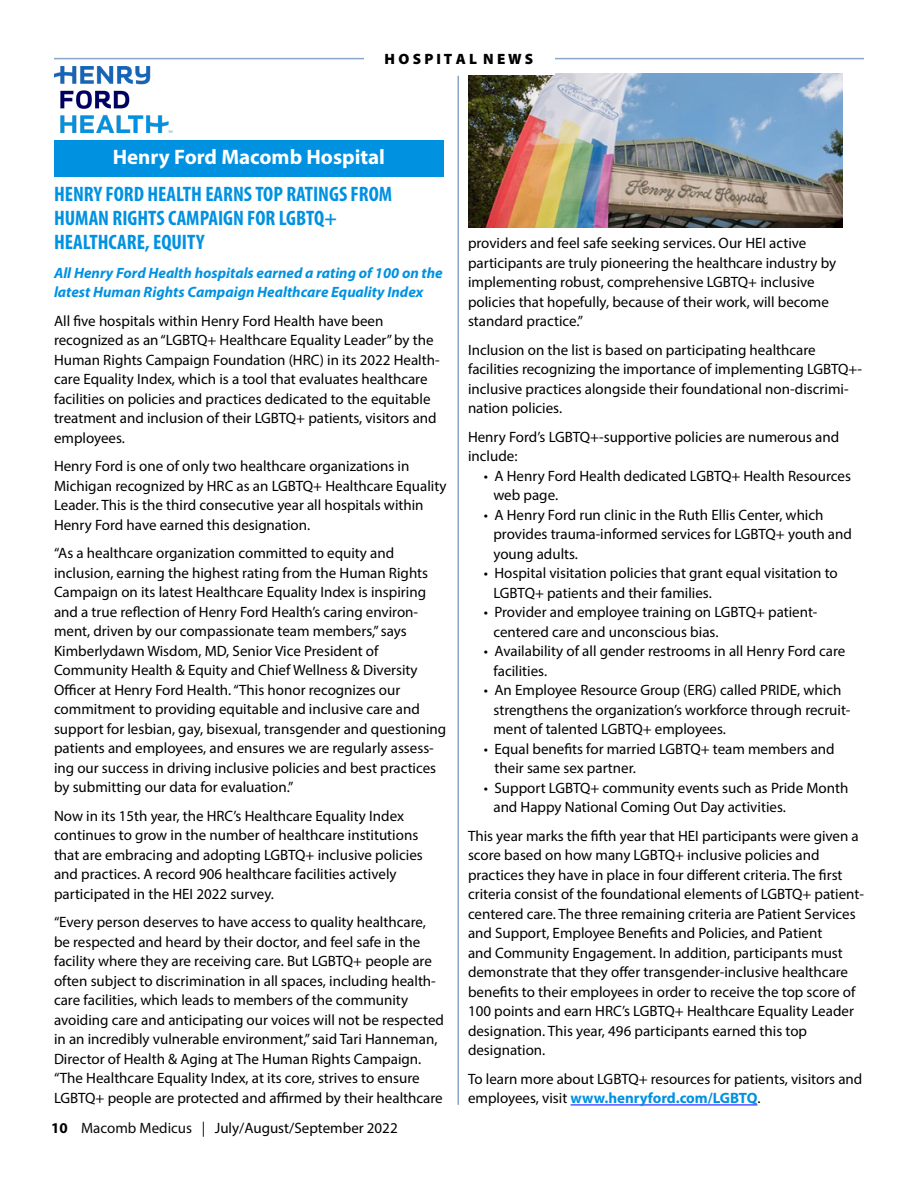
<style>
.page{position:relative;width:918px;height:1188px;background:#fff}
.page>*{position:absolute;margin:0;border:0;box-sizing:border-box;transform-origin:0 0}
.t1{font:700 condensed 21px "Myriad Pro";color:#0091e1}
.t2{font:700 21px "Myriad Pro";color:#fff}
.t3{font:15px/19.5px "Myriad Pro";color:#000}
.t4{font:italic 700 15px/19.5px "Myriad Pro";color:#0091e1}
.t5{font:900 15px "Myriad Pro";color:#000}
.s1{font-weight:700}
.s2{color:#0b0a0b}
.s3{font-weight:700;color:#0091e1}
</style>
<div class="page">
<img style="left:468px;top:74px;width:374px;height:153px">
<hr style="left:54px;top:58px;width:810px;height:1px;background:#89a7c8">
<div style="left:364px;top:55px;width:191px;height:20px;background:#fff"></div>
<div style="left:54px;top:141px;width:390px;height:36px;background:#0091e1"></div>
<img style="left:54px;top:66px;width:118px;height:67px">
<hr style="left:458px;top:76px;width:1px;height:1029px;background:#89a7c8">
<hr style="left:571px;top:1105px;width:186px;height:1px;background:#00f">
<p class="t5" style="left:385px;top:49px;width:150px">H O S P I T A L N E W S</p>
<p class="t2" style="left:113px;top:144px;width:274px">Henry Ford Macomb Hospital</p>
<p class="t1" style="left:54px;top:181px;width:340px">HENRY FORD HEALTH EARNS TOP RATINGS FROM</p>
<p class="t1" style="left:54px;top:205px;width:284px">HUMAN RIGHTS CAMPAIGN FOR LGBTQ+</p>
<p class="t1" style="left:54px;top:229px;width:152px">HEALTHCARE, EQUITY</p>
<p class="t4" style="left:54px;top:262px;width:390px">All Henry Ford Health hospitals earned a rating of 100 on the latest Human Rights Campaign Healthcare Equality Index</p>
<p class="t3" style="left:54px;top:311px;width:331px">All five hospitals within Henry Ford Health have been</p>
<p class="t3" style="left:54px;top:330px;width:387px">recognized as an “LGBTQ+ Healthcare Equality Leader” by the Human Rights Campaign Foundation (HRC) in its 2022 Health&shy;care Equality Index, which is a tool that evaluates healthcare facilities on policies and practices dedicated to the equitable treatment and inclusion of their LGBTQ+ patients, visitors and employees.</p>
<p class="t3" style="left:54px;top:456px;width:394px">Henry Ford is one of only two healthcare organizations in Michigan recognized by HRC as an LGBTQ+ Healthcare Equality Leader. This is the third consecutive year all hospitals within Henry Ford have earned this designation.</p>
<p class="t3" style="left:54px;top:543px;width:342px">“As a healthcare organization committed to equity and</p>
<p class="t3" style="left:54px;top:563px;width:376px">inclusion, earning the highest rating from the Human Rights Campaign on its latest Healthcare Equality Index is inspiring and a true reflection of Henry Ford Health’s caring environ&shy;ment, driven by our compassionate team members,” says</p>
<p class="t3" style="left:54px;top:641px;width:326px">Kimberlydawn Wisdom, MD, Senior Vice President of</p>
<p class="t3" style="left:54px;top:660px;width:365px">Community Health &amp; Equity and Chief Wellness &amp; Diversity</p>
<p class="t3" style="left:54px;top:680px;width:348px">Officer at Henry Ford Health. “This honor recognizes our</p>
<p class="t3" style="left:54px;top:699px;width:394px">commitment to providing equitable and inclusive care and support for lesbian, gay, bisexual, transgender and questioning patients and employees, and ensures we are regularly assess&shy;ing our success in driving inclusive policies and best practices by submitting our data for evaluation.”</p>
<p class="t3" style="left:54px;top:806px;width:352px">Now in its 15th year, the HRC’s Healthcare Equality Index</p>
<p class="t3" style="left:54px;top:825px;width:366px">continues to grow in the number of healthcare institutions</p>
<p class="t3" style="left:54px;top:845px;width:370px">that are embracing and adopting LGBTQ+ inclusive policies and practices. A record 906 healthcare facilities actively</p>
<p class="t3" style="left:54px;top:884px;width:222px">participated in the HEI 2022 survey.</p>
<p class="t3" style="left:54px;top:912px;width:373px">“Every person deserves to have access to quality healthcare,</p>
<p class="t3" style="left:54px;top:932px;width:368px">be respected and heard by their doctor, and feel safe in the</p>
<p class="t3" style="left:54px;top:951px;width:392px">facility where they are receiving care. But LGBTQ+ people are often subject to discrimination in all spaces, including health&shy;care facilities, which leads to members of the community avoiding care and anticipating our voices will not be respected in an incredibly vulnerable environment,” said Tari Hanneman, Director of Health &amp; Aging at The Human Rights Campaign. “The Healthcare Equality Index, at its core, strives to ensure LGBTQ+ people are protected and affirmed by their healthcare</p>
<p class="t3" style="left:51px;top:1118px;width:348px"><span class="s1">10</span> <span class="s2">Macomb Medicus |</span> July/August/September 2022</p>
<p class="t3" style="left:468px;top:233px;width:340px">providers and feel safe seeking services. Our HEI active</p>
<p class="t3" style="left:468px;top:253px;width:370px">participants are truly pioneering the healthcare industry by</p>
<p class="t3" style="left:468px;top:272px;width:348px">implementing robust, comprehensive LGBTQ+ inclusive</p>
<p class="t3" style="left:468px;top:292px;width:362px">policies that hopefully, because of their work, will become standard practice.”</p>
<p class="t3" style="left:468px;top:340px;width:349px">Inclusion on the list is based on participating healthcare</p>
<p class="t3" style="left:468px;top:359px;width:396px">facilities recognizing the importance of implementing LGBTQ+-</p>
<p class="t3" style="left:468px;top:379px;width:382px">inclusive practices alongside their foundational non-discrimi&shy;nation policies.</p>
<p class="t3" style="left:468px;top:427px;width:373px">Henry Ford’s LGBTQ+-supportive policies are numerous and include:</p>
<p class="t3" style="left:493px;top:466px;width:359px;text-indent:-10px">• A Henry Ford Health dedicated LGBTQ+ Health Resources web page.</p>
<p class="t3" style="left:493px;top:505px;width:360px;text-indent:-10px">• A Henry Ford run clinic in the Ruth Ellis Center, which provides trauma-informed services for LGBTQ+ youth and young adults.</p>
<p class="t3" style="left:493px;top:563px;width:346px;text-indent:-10px">• Hospital visitation policies that grant equal visitation to<br>LGBTQ+ patients and their families.</p>
<p class="t3" style="left:493px;top:602px;width:326px;text-indent:-10px">• Provider and employee training on LGBTQ+ patient&shy;centered care and unconscious bias.</p>
<p class="t3" style="left:493px;top:641px;width:353px;text-indent:-10px">• Availability of all gender restrooms in all Henry Ford care facilities.</p>
<p class="t3" style="left:493px;top:680px;width:359px;text-indent:-10px">• An Employee Resource Group (ERG) called PRIDE, which strengthens the organization’s workforce through recruit&shy;ment of talented LGBTQ+ employees.</p>
<p class="t3" style="left:495px;top:739px;width:342px;text-indent:-11px">• Equal benefits for married LGBTQ+ team members and their same sex partner.</p>
<p class="t3" style="left:493px;top:778px;width:356px;text-indent:-10px">• Support LGBTQ+ community events such as Pride Month and Happy National Coming Out Day activities.</p>
<p class="t3" style="left:468px;top:826px;width:392px">This year marks the fifth year that HEI participants were given a score based on how many LGBTQ+ inclusive policies and</p>
<p class="t3" style="left:468px;top:865px;width:397px">practices they have in place in four different criteria. The first criteria consist of the foundational elements of LGBTQ+ patient-</p>
<p class="t3" style="left:468px;top:904px;width:389px">centered care. The three remaining criteria are Patient Services and Support, Employee Benefits and Policies, and Patient<br>and Community Engagement. In addition, participants must demonstrate that they offer transgender-inclusive healthcare benefits to their employees in order to receive the top score of 100 points and earn HRC’s LGBTQ+ Healthcare Equality Leader designation. This year, 496 participants earned this top</p>
<p class="t3" style="left:468px;top:1040px;width:79px">designation.</p>
<p class="t3" style="left:468px;top:1069px;width:396px">To learn more about LGBTQ+ resources for patients, visitors and employees, visit <span class="s3">www.henryford.com/LGBTQ</span>.</p>
</div>
